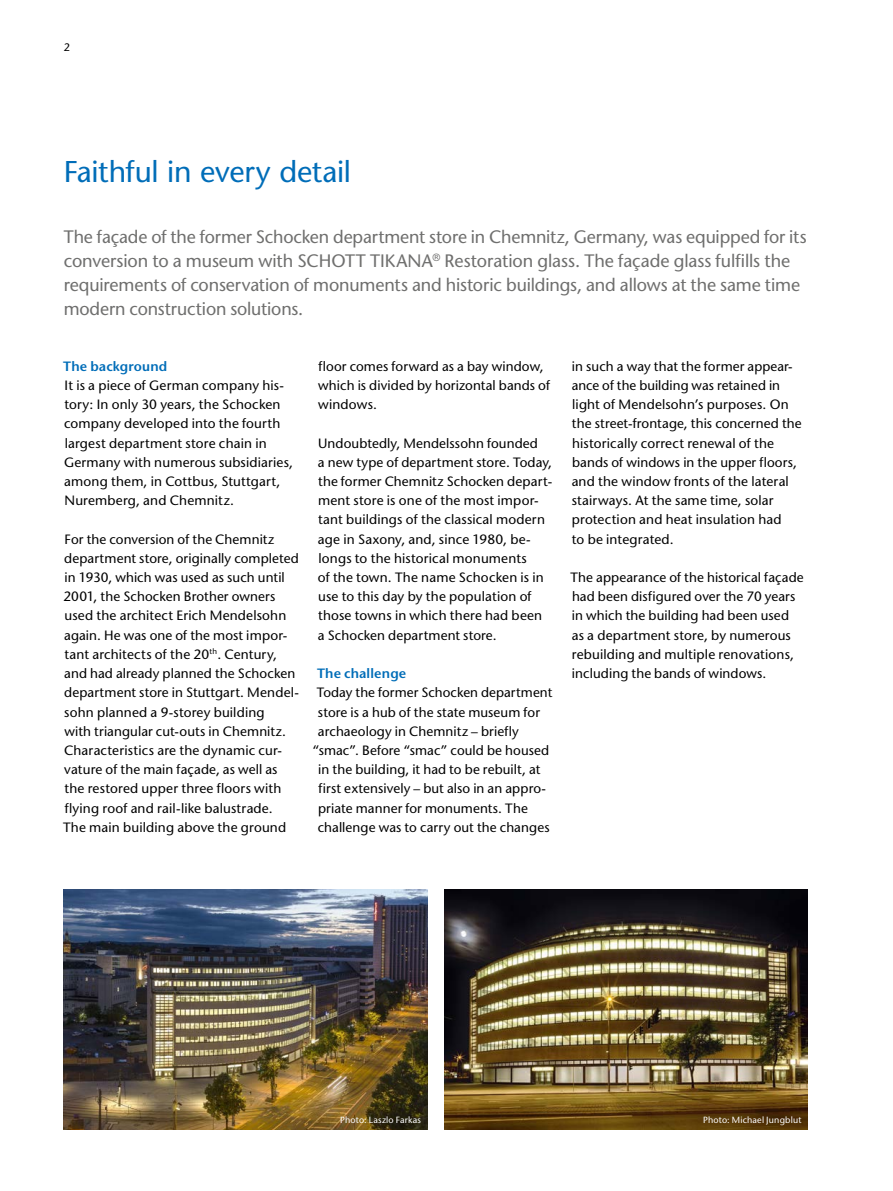
<style>
.page{position:relative;width:893px;height:1191px;background:#fff}
.page>*{position:absolute;margin:0;border:0;box-sizing:border-box;transform-origin:0 0}
.t1{font:500 30px "Stone Sans Std";letter-spacing:-.01em;color:#006db8}
.t2{font:500 18px/24px "Stone Sans Std";letter-spacing:-.01em;color:#6f6f6e}
.t3{font:500 13.5px/19.2px "Stone Sans Std";letter-spacing:.01em;color:#000}
.t4{font:600 13.5px "Stone Sans Std";letter-spacing:.01em;color:#006db8}
.t5{font:500 10.8px "Stone Sans Std";color:#000}
.t6{font:500 9px "Stone Sans Std";letter-spacing:.02em;color:#fff}
</style>
<div class="page">
<img style="left:444px;top:889px;width:364px;height:240px">
<img style="left:64px;top:889px;width:363px;height:240px">
<p class="t5" style="left:64px;top:40px;width:8px">2</p>
<h1 class="t1" style="left:64px;top:153px;width:289px">Faithful in every detail</h1>
<p class="t2" style="left:64px;top:225px;width:744px">The façade of the former Schocken department store in Chemnitz, Germany, was equipped for its conversion to a museum with SCHOTT TIKANA<sup>®</sup> Restoration glass. The façade glass fulfills the requirements of conservation of monuments and historic buildings, and allows at the same time modern construction solutions.</p>
<p class="t4" style="left:63px;top:358px;width:106px">The background</p>
<p class="t3" style="left:64px;top:376px;width:231px">It is a piece of German company his&shy;tory: In only 30 years, the Schocken company developed into the fourth largest department store chain in Germany with numerous subsidiaries, among them, in Cottbus, Stuttgart, Nuremberg, and Chemnitz.</p>
<p class="t3" style="left:63px;top:529px;width:237px">For the conversion of the Chemnitz department store, originally completed in 1930, which was used as such until 2001, the Schocken Brother owners used the architect Erich Mendelsohn again. He was one of the most impor&shy;tant architects of the 20<sup>th</sup>. Century, and had already planned the Schocken department store in Stuttgart. Mendel&shy;sohn planned a 9-storey building<br>with triangular cut-outs in Chemnitz.<br>Characteristics are the dynamic cur&shy;vature of the main façade, as well as the restored upper three floors with flying roof and rail-like balustrade.<br>The main building above the ground</p>
<p class="t3" style="left:318px;top:356px;width:234px">floor comes forward as a bay window, which is divided by horizontal bands of windows.</p>
<p class="t3" style="left:318px;top:433px;width:236px">Undoubtedly, Mendelssohn founded<br>a new type of department store. Today, the former Chemnitz Schocken depart&shy;ment store is one of the most impor&shy;tant buildings of the classical modern age in Saxony, and, since 1980, be&shy;longs to the historical monuments<br>of the town. The name Schocken is in use to this day by the population of those towns in which there had been<br>a Schocken department store.</p>
<p class="t4" style="left:317px;top:665px;width:91px">The challenge</p>
<p class="t3" style="left:317px;top:683px;width:237px">Today the former Schocken department</p>
<p class="t3" style="left:318px;top:702px;width:224px">store is a hub of the state museum for</p>
<p class="t3" style="left:318px;top:721px;width:202px">archaeology in Chemnitz – briefly</p>
<p class="t3" style="left:312px;top:740px;width:238px">“smac”. Before “smac” could be housed</p>
<p class="t3" style="left:318px;top:760px;width:224px">in the building, it had to be rebuilt, at</p>
<p class="t3" style="left:318px;top:779px;width:229px">first extensively – but also in an appro-</p>
<p class="t3" style="left:318px;top:798px;width:211px">priate manner for monuments. The</p>
<p class="t3" style="left:318px;top:817px;width:233px">challenge was to carry out the changes</p>
<p class="t3" style="left:572px;top:356px;width:232px">in such a way that the former appear&shy;ance of the building was retained in light of Mendelsohn’s purposes. On the street-frontage, this concerned the historically correct renewal of the bands of windows in the upper floors, and the window fronts of the lateral stairways. At the same time, solar protection and heat insulation had<br>to be integrated.</p>
<p class="t3" style="left:571px;top:568px;width:235px">The appearance of the historical façade had been disfigured over the 70 years in which the building had been used<br>as a department store, by numerous rebuilding and multiple renovations, including the bands of windows.</p>
<p class="t6" style="left:340px;top:1114px;width:82px">Photo: Laszlo Farkas</p>
<p class="t6" style="left:703px;top:1114px;width:100px">Photo: Michael Jungblut</p>
</div>
